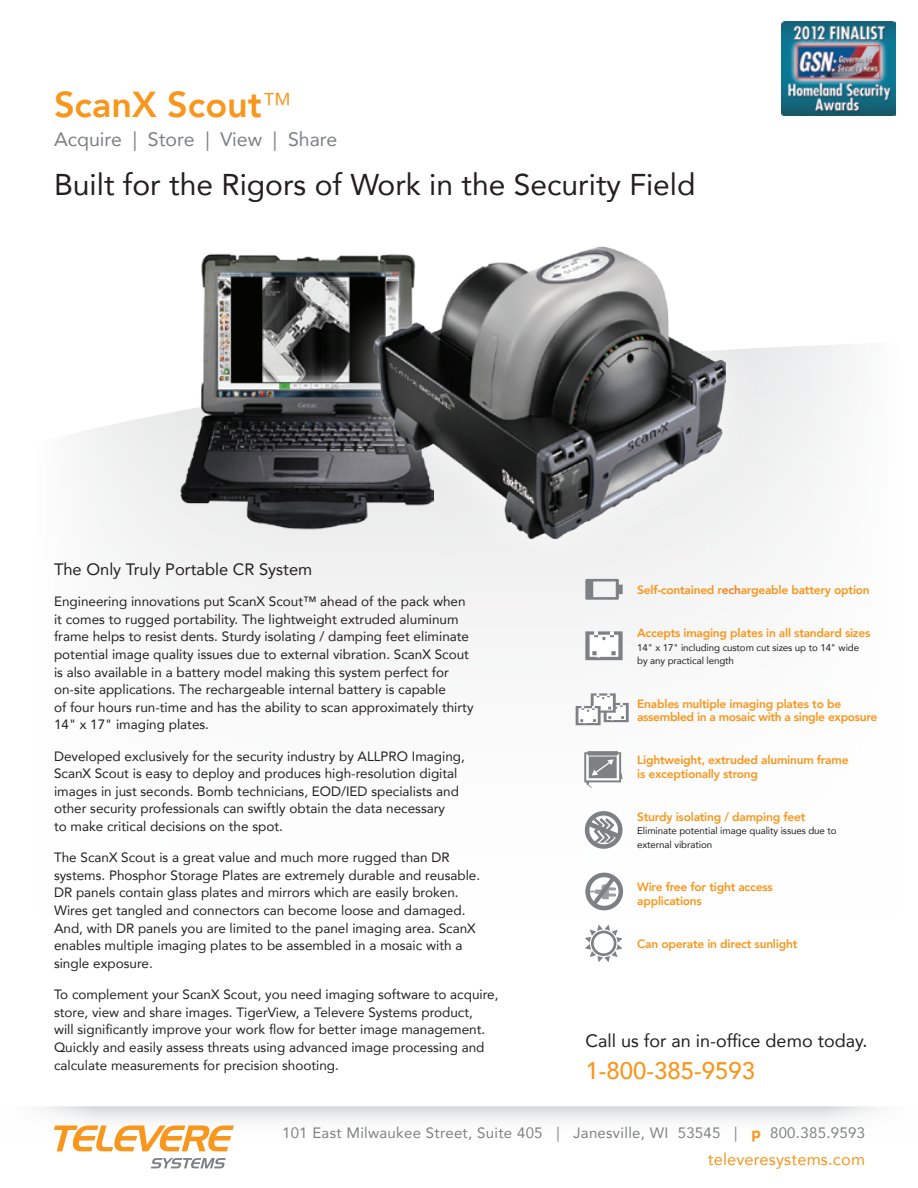
<style>
.page{position:relative;width:918px;height:1188px;background:#fff}
.page>*{position:absolute;margin:0;border:0;box-sizing:border-box;transform-origin:0 0}
.t1{font:800 36px "Avenir";color:#f7971d}
.t2{font:30px "Avenir";color:#231f20}
.t3{font:500 24px "Avenir";color:#f7971d}
.t4{font:19.5px "Avenir";color:#7e8083}
.t5{font:18px "Avenir";color:#231f20}
.t6{font:16.5px "Avenir";color:#231f20}
.t7{font:16.5px "Avenir";letter-spacing:.01em;color:#f7971d}
.t8{font:15px "Avenir";letter-spacing:.02em;color:#7e8083}
.t9{font:13.5px/17.7px "Avenir";color:#231f20}
.t10{font:800 12px/13.5px "Avenir";letter-spacing:-.02em;color:#f7971d}
.t11{font:9.75px/13.5px "Avenir";letter-spacing:-.01em;color:#231f20}
.s1{font-weight:300;font-size:30px}
.s2{color:#f57e20}
.s3{font-weight:900;color:#f7971d}
</style>
<div class="page">
<svg style="left:80px;top:345px;width:771px;height:557px"></svg>
<svg style="left:41px;top:1107px;width:838px;height:62px"></svg>
<svg style="left:54px;top:1125px;width:180px;height:26px"></svg>
<svg style="left:151px;top:1158px;width:75px;height:10px"></svg>
<svg style="left:585px;top:581px;width:38px;height:19px"></svg>
<svg style="left:585px;top:631px;width:38px;height:29px"></svg>
<svg style="left:590px;top:631px;width:28px;height:26px"></svg>
<svg style="left:582px;top:809px;width:43px;height:42px"></svg>
<img style="left:782px;top:22px;width:113px;height:93px">
<img style="left:177px;top:253px;width:156px;height:284px">
<div style="left:333px;top:204px;width:435px;height:376px;background:#fff;opacity:.75"></div>
<img style="left:359px;top:204px;width:367px;height:377px">
<svg style="left:585px;top:924px;width:38px;height:38px"></svg>
<div style="left:604px;top:703px;width:25px;height:19px;background:#7e8083"></div>
<div style="left:576px;top:706px;width:25px;height:19px;background:#7e8083"></div>
<svg style="left:578px;top:693px;width:48px;height:30px"></svg>
<svg style="left:584px;top:751px;width:39px;height:37px"></svg>
<div style="left:585px;top:873px;width:38px;height:37px;border:5px solid #7e8083;border-radius:50%"></div>
<svg style="left:586px;top:871px;width:34px;height:40px"></svg>
<h1 class="t1" style="left:54px;top:72px;width:239px">ScanX Scout<span class="s1">™</span></h1>
<h3 class="t4" style="left:54px;top:123px;width:285px">Acquire | Store | View | Share</h3>
<h2 class="t2" style="left:54px;top:161px;width:643px">Built for the Rigors of Work in the Security Field</h2>
<p class="t6" style="left:54px;top:556px;width:260px">The Only Truly Portable CR System</p>
<p class="t9" style="left:54px;top:592px;width:421px">Engineering innovations put ScanX Scout™ ahead of the pack when it comes to rugged portability. The lightweight extruded aluminum frame helps to resist dents. Sturdy isolating / damping feet eliminate potential image quality issues due to external vibration. ScanX Scout is also available in a battery model making this system perfect for on-site applications. The rechargeable internal battery is capable<br>of four hours run-time and has the ability to scan approximately thirty 14" x 17" imaging plates.</p>
<p class="t9" style="left:54px;top:747px;width:412px">Developed exclusively for the security industry by ALLPRO Imaging, ScanX Scout is easy to deploy and produces high-resolution digital images in just seconds. Bomb technicians, EOD/IED specialists and other security professionals can swiftly obtain the data necessary<br>to make critical decisions on the spot.</p>
<p class="t9" style="left:54px;top:848px;width:428px">The ScanX Scout is a great value and much more rugged than DR systems. Phosphor Storage Plates are extremely durable and reusable.<br>DR panels contain glass plates and mirrors which are easily broken.<br>Wires get tangled and connectors can become loose and damaged.<br>And, with DR panels you are limited to the panel imaging area. ScanX enables multiple imaging plates to be assembled in a mosaic with a single exposure.</p>
<p class="t9" style="left:54px;top:985px;width:446px">To complement your ScanX Scout, you need imaging software to acquire, store, view and share images. TigerView, a Televere Systems product,<br>will significantly improve your work flow for better image management.<br>Quickly and easily assess threats using advanced image processing and calculate measurements for precision shooting.</p>
<p class="t10" style="left:637px;top:582px;width:234px">Self-contained r<span class="s2">ech</span>argeable battery option</p>
<p class="t10" style="left:637px;top:626px;width:235px">Accepts imaging plates in all standard sizes</p>
<p class="t11" style="left:637px;top:640px;width:224px">14" x 17" including custom cut sizes up to 14" wide by any practical length</p>
<p class="t10" style="left:637px;top:696px;width:242px">Enables multiple imaging plates to be assembled in a mosaic with a single exposure</p>
<p class="t10" style="left:637px;top:753px;width:213px">Lightweight, extruded aluminum frame is exceptionally strong</p>
<p class="t10" style="left:637px;top:809px;width:170px">Sturdy isolating / damping feet</p>
<p class="t11" style="left:637px;top:824px;width:201px">Eliminate potential image quality issues due to external vibration</p>
<p class="t10" style="left:637px;top:879px;width:137px">Wire free for tight access applications</p>
<p class="t10" style="left:637px;top:936px;width:162px">Can operate in direct sunlight</p>
<h3 class="t5" style="left:586px;top:1027px;width:283px">Call us for an in-office demo today.</h3>
<h3 class="t3" style="left:586px;top:1050px;width:171px">1-800-385-9593</h3>
<p class="t8" style="left:282px;top:1121px;width:585px">101 East Milwaukee Street, Suite 405 | Janesville, WI 53545 | <span class="s3">p</span> 800.385.9593</p>
<p class="t7" style="left:708px;top:1146px;width:159px">televeresystems.com</p>
</div>
